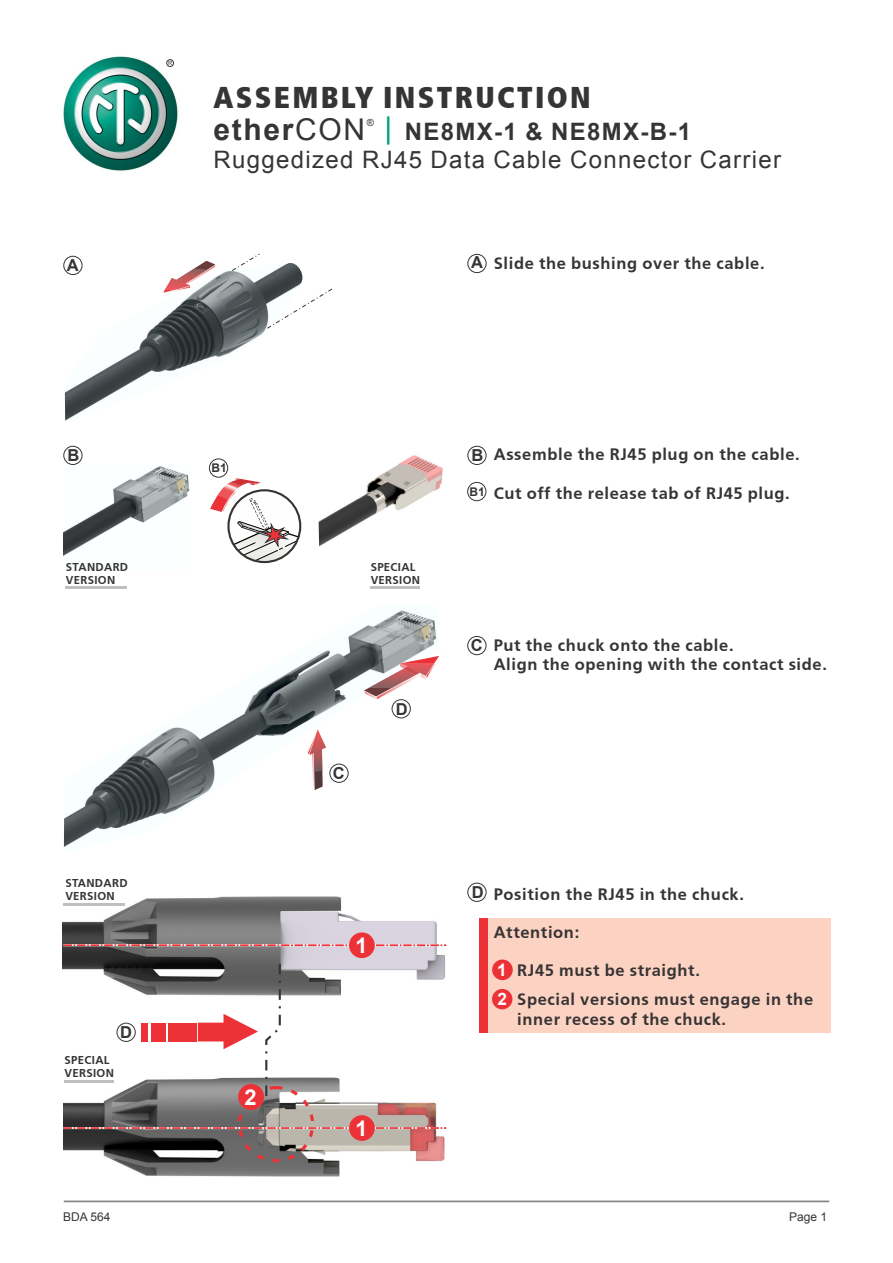
<style>
.page{position:relative;width:893px;height:1263px;background:#fff}
.page>*{position:absolute;margin:0;border:0;box-sizing:border-box;transform-origin:0 0}
.t1{font:900 condensed 30px "Frutiger";letter-spacing:.08em;color:#373435}
.t2{font:24px/28px "Arial";letter-spacing:.055em;color:#373435}
.t3{font:700 21.9px "Arial";color:#fefefe}
.t4{font:700 21.6px "Arial";color:#fefefe}
.t5{font:700 17.25px "Arial";color:#fefefe}
.t6{font:700 17.1px "Arial";color:#fefefe}
.t7{font:700 16.5px/19px "Frutiger";letter-spacing:.04em;color:#373435}
.t8{font:700 16.5px "Arial";color:#373435}
.t9{font:12px "Arial";color:#373435}
.t10{font:700 12px "Arial";color:#373435}
.t11{font:700 11.4px/13.2px "Frutiger";letter-spacing:.03em;color:#373435}
.t12{font:9.75px "Arial";color:#373435}
.t13{font:5.7px "Arial";color:#373435}
.s1{font-weight:700;font-size:30px}
.s2{font-size:30px}
.s3{font-size:30px;color:#009e80}
.s4{font-weight:700}
</style>
<div class="page">
<img style="left:64px;top:610px;width:373px;height:237px">
<img style="left:63px;top:896px;width:384px;height:100px">
<img style="left:63px;top:1077px;width:384px;height:100px">
<img style="left:64px;top:503px;width:57px;height:53px">
<img style="left:318px;top:455px;width:125px;height:92px">
<div style="left:479px;top:918px;width:352px;height:115px;background:#fcd3c2"></div>
<div style="left:479px;top:918px;width:9px;height:115px;background:#ed3237"></div>
<div style="left:467px;top:254px;width:19px;height:19px;border:1px solid #373435;border-radius:50%"></div>
<div style="left:467px;top:446px;width:19px;height:19px;border:1px solid #373435;border-radius:50%"></div>
<svg style="left:264px;top:961px;width:18px;height:138px"></svg>
<img style="left:63px;top:56px;width:115px;height:115px">
<div style="left:166px;top:59px;width:8px;height:8px;border:1px solid #373435;border-radius:50%"></div>
<div style="left:467px;top:636px;width:19px;height:19px;border:1px solid #373435;border-radius:50%"></div>
<div style="left:63px;top:256px;width:19px;height:19px;border:1px solid #373435;border-radius:50%"></div>
<div style="left:63px;top:446px;width:19px;height:19px;border:1px solid #373435;border-radius:50%"></div>
<img style="left:113px;top:466px;width:77px;height:57px">
<div style="left:467px;top:883px;width:19px;height:19px;border:1px solid #373435;border-radius:50%"></div>
<hr style="left:64px;top:1200px;width:765px;height:2px;background:#848688">
<div style="left:168px;top:1023px;width:28px;height:18px;background:#ed3237"></div>
<svg style="left:198px;top:1014px;width:60px;height:35px"></svg>
<div style="left:142px;top:1023px;width:6px;height:18px;background:#ed3237"></div>
<div style="left:151px;top:1023px;width:15px;height:18px;background:#ed3237"></div>
<div style="left:492px;top:959px;width:21px;height:21px;background:#ed3237;border-radius:50%"></div>
<div style="left:492px;top:989px;width:20px;height:20px;background:#ed3237;border-radius:50%"></div>
<svg style="left:210px;top:478px;width:90px;height:84px"></svg>
<div style="left:209px;top:458px;width:19px;height:20px;border:1px solid #373435;border-radius:50%"></div>
<svg style="left:63px;top:1127px;width:383px;height:2px"></svg>
<div style="left:238px;top:1086px;width:76px;height:76px;border:3px dashed #ed3237;border-radius:50%"></div>
<svg style="left:63px;top:944px;width:383px;height:2px"></svg>
<div style="left:349px;top:932px;width:26px;height:26px;background:#ed3237;border-radius:50%"></div>
<div style="left:238px;top:1084px;width:26px;height:26px;background:#ed3237;border-radius:50%"></div>
<div style="left:349px;top:1115px;width:26px;height:26px;background:#ed3237;border-radius:50%"></div>
<div style="left:117px;top:1023px;width:19px;height:19px;border:1px solid #373435;border-radius:50%"></div>
<div style="left:467px;top:482px;width:19px;height:19px;border:1px solid #373435;border-radius:50%"></div>
<div style="left:329px;top:764px;width:20px;height:19px;border:1px solid #373435;border-radius:50%"></div>
<svg style="left:307px;top:723px;width:19px;height:68px"></svg>
<div style="left:392px;top:699px;width:19px;height:19px;border:1px solid #373435;border-radius:50%"></div>
<svg style="left:363px;top:653px;width:76px;height:48px"></svg>
<img style="left:65px;top:260px;width:238px;height:161px">
<svg style="left:266px;top:287px;width:67px;height:42px"></svg>
<svg style="left:231px;top:253px;width:30px;height:19px"></svg>
<svg style="left:157px;top:261px;width:60px;height:34px"></svg>
<hr style="left:65px;top:587px;width:62px;height:2px;background:#bdbfc1">
<hr style="left:370px;top:587px;width:50px;height:2px;background:#bdbfc1">
<hr style="left:64px;top:904px;width:61px;height:2px;background:#bdbfc1">
<hr style="left:64px;top:1080px;width:50px;height:3px;background:#bdbfc1">
<p class="t8" style="left:67px;top:259px;width:13px">A</p>
<p class="t8" style="left:68px;top:449px;width:13px">B</p>
<p class="t13" style="left:168px;top:61px;width:6px">R</p>
<h1 class="t1" style="left:214px;top:85px;width:379px">ASSEMBLY INSTRUCTION</h1>
<p class="t12" style="left:367px;top:119px;width:9px">®</p>
<h2 class="t2" style="left:214px;top:120px;width:569px"><span class="s1">ether</span><span class="s2">CON</span> <span class="s3">|</span> <span class="s4">NE8MX-1 &amp; NE8MX-B-1<br></span>Ruggedized RJ45 Data Cable Connector Carrier</h2>
<p class="t8" style="left:471px;top:256px;width:13px">A</p>
<p class="t7" style="left:494px;top:255px;width:272px">Slide the bushing over the cable.</p>
<p class="t10" style="left:211px;top:463px;width:17px">B1</p>
<p class="t8" style="left:472px;top:449px;width:13px">B</p>
<p class="t10" style="left:470px;top:487px;width:17px">B1</p>
<p class="t7" style="left:494px;top:446px;width:307px">Assemble the RJ45 plug on the cable.</p>
<p class="t7" style="left:494px;top:484px;width:298px">Cut off the release tab of RJ45 plug.</p>
<p class="t11" style="left:66px;top:561px;width:64px">STANDARD<br>VERSION</p>
<p class="t11" style="left:371px;top:561px;width:51px">SPECIAL<br>VERSION</p>
<p class="t11" style="left:65px;top:877px;width:64px">STANDARD<br>VERSION</p>
<p class="t11" style="left:65px;top:1054px;width:51px">SPECIAL<br>VERSION</p>
<p class="t8" style="left:120px;top:1026px;width:13px">D</p>
<h3 class="t3" style="left:245px;top:1089px;width:14px">2</h3>
<p class="t8" style="left:333px;top:767px;width:13px">C</p>
<p class="t8" style="left:396px;top:703px;width:13px">D</p>
<h3 class="t4" style="left:355px;top:937px;width:14px">1</h3>
<h3 class="t4" style="left:355px;top:1120px;width:14px">1</h3>
<p class="t8" style="left:471px;top:639px;width:13px">C</p>
<p class="t7" style="left:494px;top:637px;width:335px">Put the chuck onto the cable.<br>Align the opening with the contact side.</p>
<p class="t8" style="left:472px;top:886px;width:13px">D</p>
<p class="t7" style="left:494px;top:885px;width:252px">Position the RJ45 in the chuck.</p>
<p class="t7" style="left:494px;top:924px;width:87px">Attention:</p>
<p class="t7" style="left:517px;top:957px;width:297px;line-height:29.5px">RJ45 must be straight.<br>Special versions must engage in the</p>
<p class="t7" style="left:517px;top:1010px;width:210px">inner recess of the chuck.</p>
<p class="t5" style="left:497px;top:963px;width:11px">1</p>
<p class="t6" style="left:497px;top:993px;width:11px">2</p>
<p class="t9" style="left:63px;top:1212px;width:49px">BDA 564</p>
<p class="t9" style="left:789px;top:1212px;width:40px">Page 1</p>
</div>
